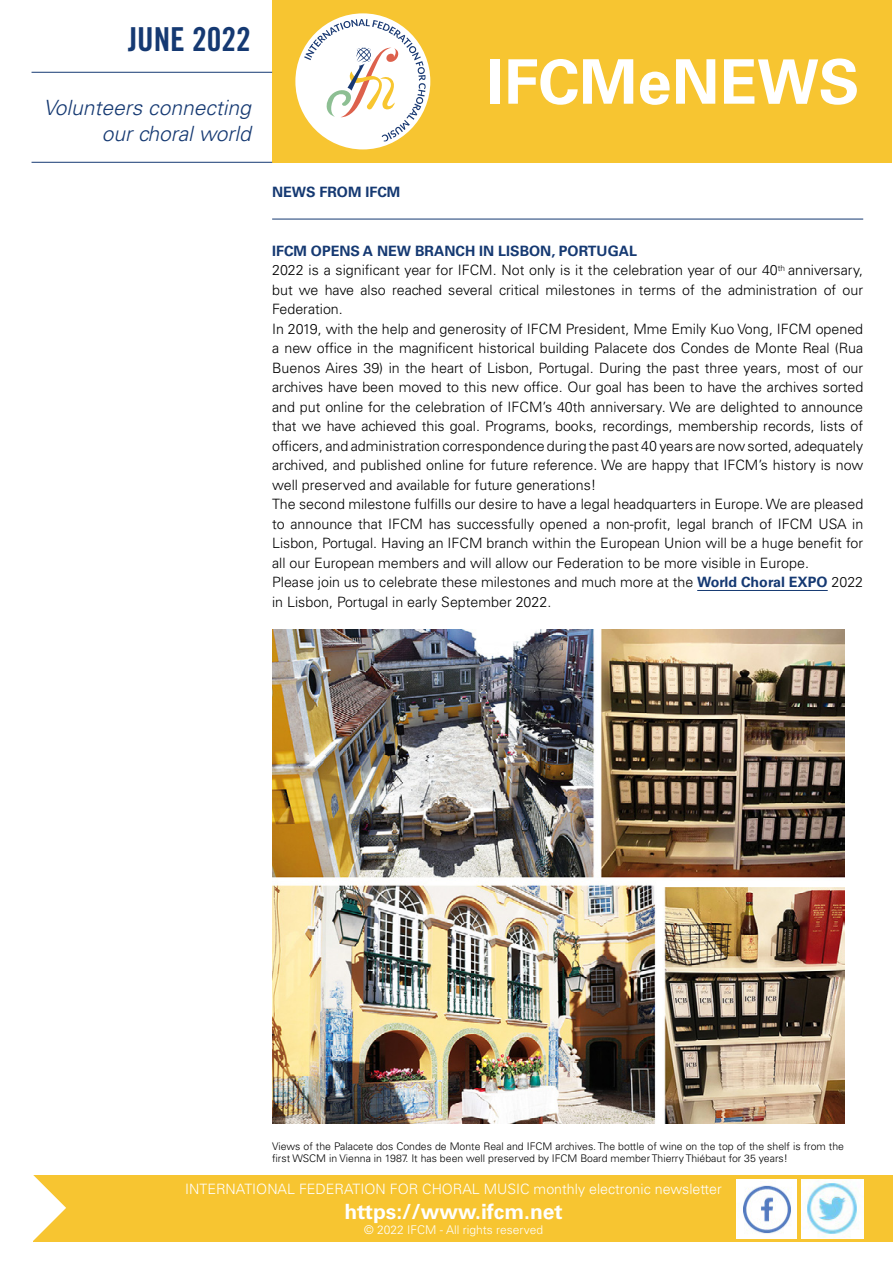
<style>
.page{position:relative;width:893px;height:1263px;background:#fff}
.page>*{position:absolute;margin:0;border:0;box-sizing:border-box;transform-origin:0 0}
.t1{font:700 61.5px "Univers LT Std";color:#fff}
.t2{font:33px "Trade Gothic LT Std Bd Cn 20";color:#153972}
.t3{font:italic 300 21px/25.2px "Univers LT Std";color:#153972;text-align:right}
.t4{font:700 21px "Univers LT Std";color:#fff}
.t5{font:300 14.25px/19.5px "Univers LT Std";color:#000}
.t6{font:300 14.25px "Univers LT Std";color:#fff}
.t7{font:700 14.25px "Univers LT Std";color:#153972}
.t8{font:300 12px "Univers LT Std";color:#fff}
.t9{font:300 10.5px/12.6px "Univers LT Std";color:#000}
.s1{font-weight:700;color:#153972}
</style>
<div class="page">
<div style="left:33px;top:1176px;width:860px;height:66px;background:#f7c531"></div>
<svg style="left:33px;top:1175px;width:33px;height:66px"></svg>
<hr style="left:272px;top:219px;width:591px;height:1px;background:#153972">
<hr style="left:697px;top:590px;width:131px;height:1px;background:#153972">
<img style="left:737px;top:1179px;width:59px;height:60px">
<img style="left:801px;top:1179px;width:62px;height:60px">
<div style="left:272px;top:0;width:619px;height:163px;background:#f7c531"></div>
<div style="left:295px;top:13px;width:135px;height:136px;background:#fff;border-radius:50%"></div>
<svg style="left:304px;top:19px;width:122px;height:123px"></svg>
<hr style="left:32px;top:72px;width:240px;height:1px;background:#153972">
<hr style="left:32px;top:162px;width:240px;height:1px;background:#153972">
<img style="left:272px;top:629px;width:572px;height:494px">
<h2 class="t2" style="left:128px;top:19px;width:124px">JUNE 2022</h2>
<h3 class="t3" style="left:44px;top:96px;width:209px">Volunteers connecting our choral world</h3>
<p class="t7" style="left:272px;top:184px;width:130px">NEWS FROM IFCM</p>
<h1 class="t1" style="left:487px;top:46px;width:374px">IFCMeNEWS</h1>
<p class="t5" style="left:272px;top:241px;width:593px"><span class="s1">IFCM OPENS A NEW BRANCH IN LISBON, PORTUGAL<br></span>2022 is a significant year for IFCM. Not only is it the celebration year of our 40<sup>th</sup> anniversary, but we have also reached several critical milestones in terms of the administration of our Federation.<br>In 2019, with the help and generosity of IFCM President, Mme Emily Kuo Vong, IFCM opened a new office in the magnificent historical building Palacete dos Condes de Monte Real (Rua Buenos Aires 39) in the heart of Lisbon, Portugal. During the past three years, most of our archives have been moved to this new office. Our goal has been to have the archives sorted and put online for the celebration of IFCM’s 40th anniversary. We are delighted to announce that we have achieved this goal. Programs, books, recordings, membership records, lists of officers, and administration correspondence during the past 40 years are now sorted, adequately archived, and published online for future reference. We are happy that IFCM’s history is now well preserved and available for future generations!<br>The second milestone fulfills our desire to have a legal headquarters in Europe. We are pleased to announce that IFCM has successfully opened a non-profit, legal branch of IFCM USA in Lisbon, Portugal. Having an IFCM branch within the European Union will be a huge benefit for all our European members and will allow our Federation to be more visible in Europe.<br>Please join us to celebrate these milestones and much more at the <span class="s1">World Choral EXPO</span> 2022 in Lisbon, Portugal in early September 2022.</p>
<p class="t9" style="left:272px;top:1140px;width:573px">Views of the Palacete dos Condes de Monte Real and IFCM archives. The bottle of wine on the top of the shelf is from the first WSCM in Vienna in 1987. It has been well preserved by IFCM Board member Thierry Thiébaut for 35 years!</p>
<p class="t6" style="left:185px;top:1180px;width:538px">INTERNATIONAL FEDERATION FOR CHORAL MUSIC monthly electronic newsletter</p>
<h3 class="t4" style="left:344px;top:1200px;width:220px">https://www.ifcm.net</h3>
<p class="t8" style="left:364px;top:1222px;width:180px">© 2022 IFCM - All rights reserved</p>
</div>
